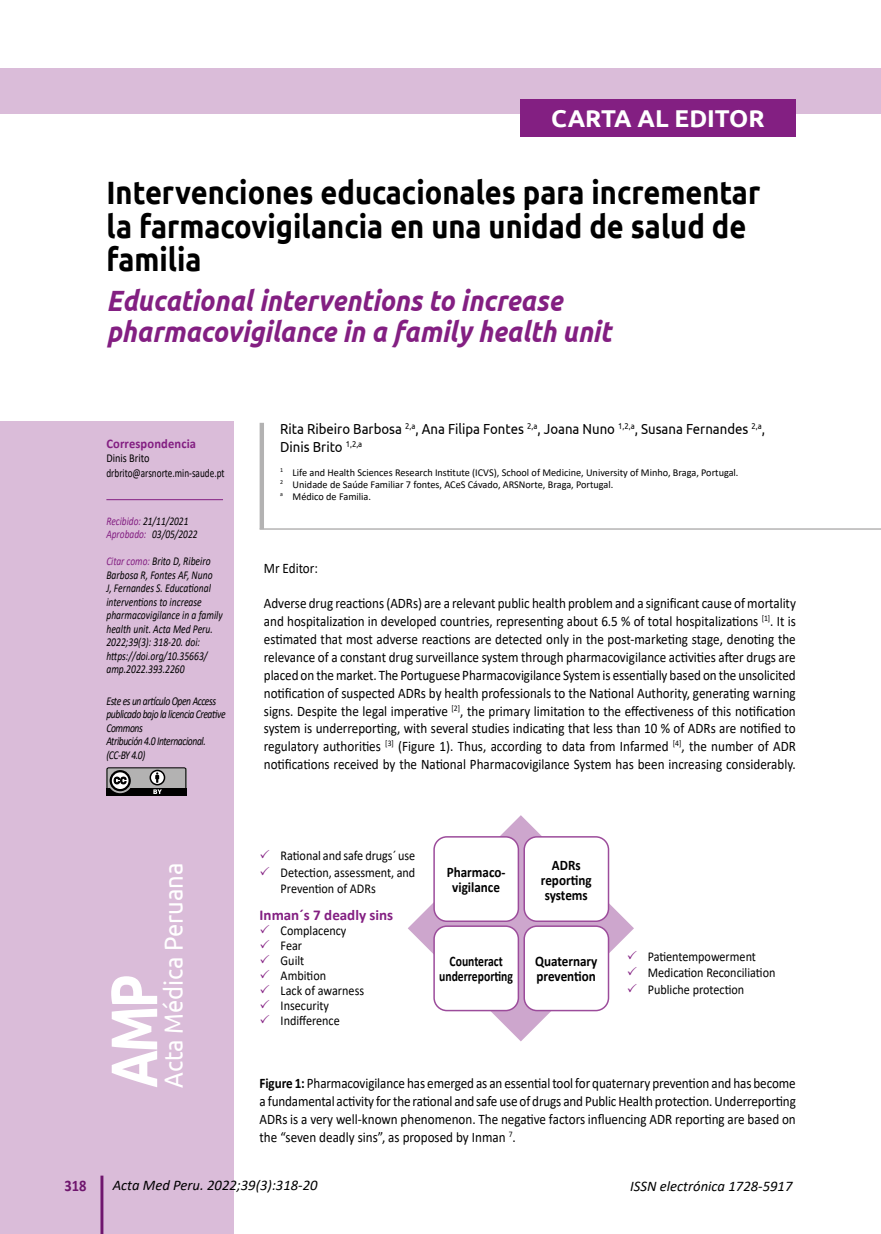
<style>
.page{position:relative;width:881px;height:1234px;background:#fff}
.page>*{position:absolute;margin:0;border:0;box-sizing:border-box;transform-origin:0 0}
.t1{font:700 65.55px "Ubuntu";color:#fff;scale:.8 1}
.t2{font:700 32.25px/33px "Ubuntu";color:#000;scale:.9 1}
.t3{font:italic 700 29.25px/31.5px "Ubuntu";color:#831f82;scale:.9 1}
.t4{font:26.25px "Ubuntu";color:#fff;scale:.9 1}
.t5{font:700 24.3px "Ubuntu";color:#fff}
.t6{font:700 16.05px "Calibri";color:#831f82;scale:.9 1}
.t7{font:700 15px "Calibri";color:#831f82}
.t8{font:italic 14.7px "Calibri";color:#000}
.t9{font:14.55px/17.9px "Calibri";color:#000;text-align:justify;scale:.9 1}
.t10{font:14.55px/17.4px "Ubuntu";color:#000;scale:.9 1}
.t11{font:700 14.55px/15px "Calibri";color:#000;text-align:center;scale:.9 1}
.t12{font:700 14.55px/15px "Calibri";color:#000;text-align:center;scale:.8 1}
.t13{font:13.5px/15px "Calibri";color:#000;scale:.9 1}
.t14{font:700 13.2px "Calibri";letter-spacing:.01em;color:#831f82;scale:.95 1}
.t15{font:italic 12px/13.5px "Calibri";color:#000;scale:.8 1}
.t16{font:italic 12px/13.5px "Calibri";letter-spacing:-.04em;color:#000;scale:.8 1}
.t17{font:12px/14.4px "Calibri";color:#000;scale:.86 1}
.t18{font:italic 11.7px/13.5px "Calibri";color:#000;scale:.8 1}
.t19{font:10.5px/12px "Calibri";color:#000}
.s1{color:#831f82}
.s2{font-size:11.7px;color:#831f82}
.s3{font-weight:700}
</style>
<div class="page">
<div style="left:0;top:421px;width:234px;height:812px;background:#dabcd9"></div>
<div style="left:0;top:68px;width:880px;height:46px;background:#dabcd9"></div>
<div style="left:520px;top:99px;width:275px;height:38px;background:#831f82"></div>
<div style="left:259px;top:423px;width:5px;height:106px;background:#b3b2b2"></div>
<hr style="left:259px;top:528px;width:621px;height:1px;background:#b3b2b2">
<hr style="left:106px;top:499px;width:117px;height:1px;background:#831f82">
<svg style="left:408px;top:815px;width:225px;height:226px"></svg>
<div style="left:434px;top:836px;width:84px;height:85px;background:#fff;border-radius:13px"></div>
<div style="left:433px;top:835px;width:86px;height:86px;border:2px solid #9c4c9b;border-radius:13px"></div>
<div style="left:434px;top:925px;width:84px;height:85px;background:#fff;border-radius:13px"></div>
<div style="left:433px;top:925px;width:86px;height:86px;border:2px solid #9c4c9b;border-radius:13px"></div>
<div style="left:524px;top:836px;width:84px;height:85px;background:#fff;border-radius:13px"></div>
<div style="left:523px;top:835px;width:86px;height:86px;border:2px solid #9c4c9b;border-radius:13px"></div>
<div style="left:524px;top:925px;width:84px;height:85px;background:#fff;border-radius:13px"></div>
<div style="left:523px;top:925px;width:86px;height:86px;border:2px solid #9c4c9b;border-radius:13px"></div>
<svg style="left:106px;top:767px;width:81px;height:29px;background:#727171"></svg>
<svg style="left:627px;top:950px;width:6px;height:8px"></svg>
<svg style="left:627px;top:966px;width:6px;height:9px"></svg>
<svg style="left:627px;top:983px;width:6px;height:8px"></svg>
<h3 class="t5" style="left:551px;top:103px;width:215px">CARTA AL EDITOR</h3>
<h2 class="t2" style="left:106px;top:175px;width:727px">Intervenciones educacionales para incrementar la farmacovigilancia en una unidad de salud de familia</h2>
<h3 class="t3" style="left:106px;top:284px;width:562px">Educational interventions to increase pharmacovigilance in a family health unit</h3>
<p class="t14" style="left:106px;top:434px;width:96px">Correspondencia</p>
<p class="t17" style="left:106px;top:450px;width:139px">Dinis Brito drbrito@arsnorte.min-saude.pt</p>
<p class="t18" style="left:106px;top:513px;width:115px"><span class="s1">Recibido:</span> 21/11/2021<br><span class="s1">Aprobado:</span> 03/05/2022</p>
<p class="t15" style="left:106px;top:553px;width:147px"><span class="s2">Citar como:</span> Brito D, Ribeiro<br>Barbosa R, Fontes AF, Nuno<br>J, Fernandes S. Educational interventions to increase pharmacovigilance in a family health unit. Acta Med Peru.<br>2022;39(3): 318-20. doi: https://doi.org/10.35663/ amp.2022.393.2260</p>
<p class="t16" style="left:106px;top:693px;width:150px">Este es un artículo Open Access publicado bajo la licencia Creative<br>Commons<br>Atribución 4.0 Internacional. (CC-BY 4.0)</p>
<h3 class="t4" style="left:157px;top:1087px;width:252px;rotate:-90deg">Acta Médica Peruana</h3>
<h1 class="t1" style="left:91px;top:1087px;width:143px;rotate:-90deg">AMP</h1>
<p class="t10" style="left:280px;top:419px;width:540px">Rita Ribeiro Barbosa <sup>2,a</sup>, Ana Filipa Fontes <sup>2,a</sup>, Joana Nuno <sup>1,2,a</sup>, Susana Fernandes <sup>2,a</sup>,<br>Dinis Brito <sup>1,2,a</sup></p>
<p class="t19" style="left:280px;top:466px;width:459px"><sup>1</sup> Life and Health Sciences Research Institute (ICVS), School of Medicine, University of Minho, Braga, Portugal.<br><sup>2</sup> Unidade de Saúde Familiar 7 fontes, ACeS Cávado, ARSNorte, Braga, Portugal.<br><sup>a</sup> Médico de Familia.</p>
<p class="t9" style="left:264px;top:559px;width:62px">Mr Editor:</p>
<p class="t9" style="left:264px;top:594px;width:592px">Adverse drug reactions (ADRs) are a relevant public health problem and a significant cause of mortality and hospitalization in developed countries, representing about 6.5 % of total hospitalizations <sup>[1]</sup>. It is estimated that most adverse reactions are detected only in the post-marketing stage, denoting the relevance of a constant drug surveillance system through pharmacovigilance activities after drugs are placed on the market. The Portuguese Pharmacovigilance System is essentially based on the unsolicited notification of suspected ADRs by health professionals to the National Authority, generating warning signs. Despite the legal imperative <sup>[2]</sup>, the primary limitation to the effectiveness of this notification system is underreporting, with several studies indicating that less than 10 % of ADRs are notified to regulatory authorities <sup>[3]</sup> (Figure 1). Thus, according to data from Infarmed <sup>[4]</sup>, the number of ADR notifications received by the National Pharmacovigilance System has been increasing considerably.</p>
<p class="t13" style="left:280px;top:847px;width:151px;line-height:16.5px;text-align:justify">Rational and safe drugs´ use Detection, assessment, and Prevention of ADRs</p>
<p class="t7" style="left:259px;top:903px;width:135px">Inman´s 7 deadly sins</p>
<p class="t13" style="left:280px;top:922px;width:94px">Complacency<br>Fear<br>Guilt<br>Ambition<br>Lack of awarness<br>Insecurity<br>Indifference</p>
<p class="t11" style="left:446px;top:864px;width:67px">Pharmaco&shy;vigilance</p>
<p class="t12" style="left:439px;top:953px;width:94px">Counteract underreporting</p>
<p class="t11" style="left:540px;top:856px;width:58px">ADRs reporting systems</p>
<p class="t11" style="left:535px;top:953px;width:71px;text-align:left">Quaternary prevention</p>
<p class="t13" style="left:647px;top:947px;width:143px;line-height:16.5px">Patientempowerment<br>Medication Reconciliation<br>Publiche protection</p>
<p class="t9" style="left:259px;top:1073px;width:597px"><span class="s3">Figure 1:</span> Pharmacovigilance has emerged as an essential tool for quaternary prevention and has become a fundamental activity for the rational and safe use of drugs and Public Health protection. Underreporting ADRs is a very well-known phenomenon. The negative factors influencing ADR reporting are based on the “seven deadly sins”, as proposed by Inman <sup>7</sup>.</p>
<p class="t6" style="left:64px;top:1173px;width:26px">318</p>
<p class="t8" style="left:113px;top:1174px;width:206px">Acta Med Peru. 2022;39(3):318-20</p>
<p class="t8" style="left:629px;top:1175px;width:164px">ISSN electrónica 1728-5917</p>
</div>
